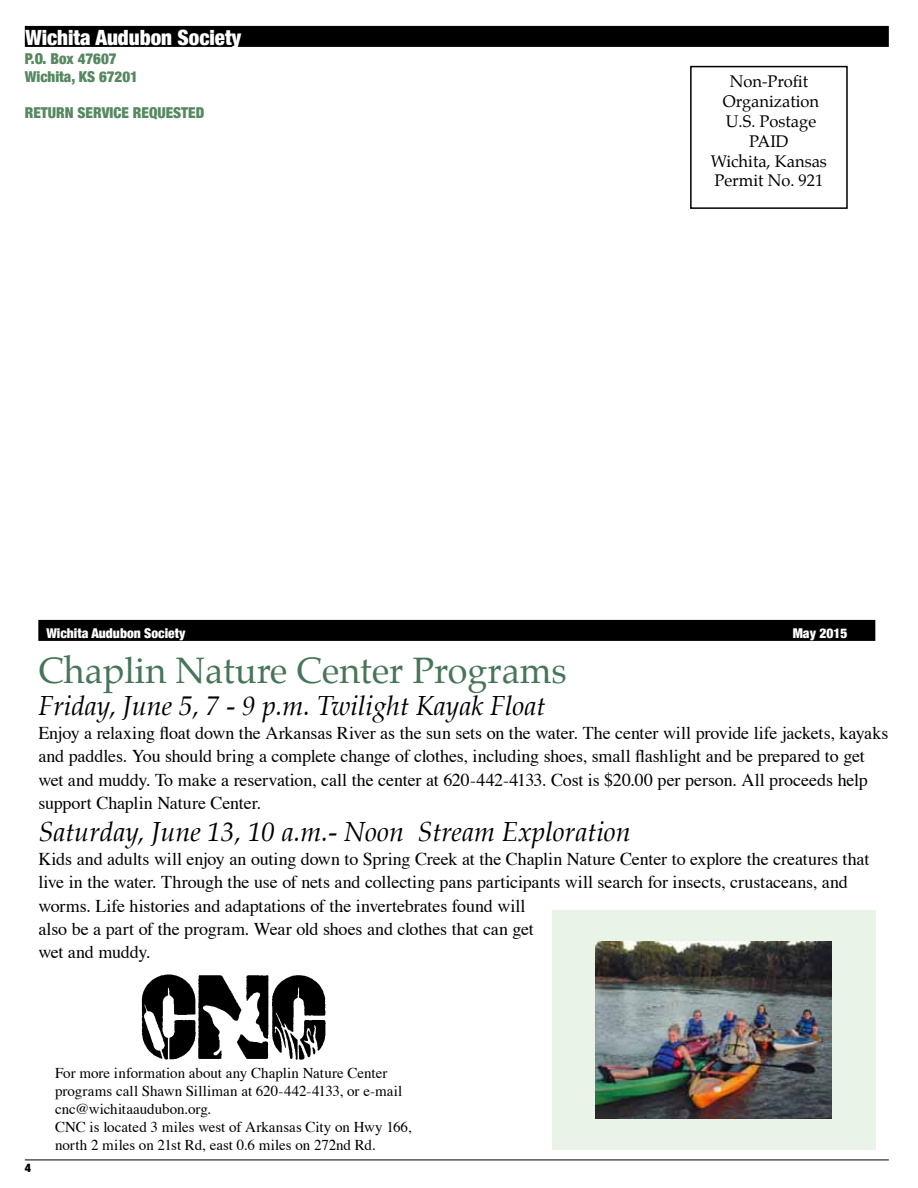
<style>
.page{position:relative;width:918px;height:1188px;background:#fff}
.page>*{position:absolute;margin:0;border:0;box-sizing:border-box;transform-origin:0 0}
.t1{font:36px "Palatino";color:#467558}
.t2{font:italic 27px "Palatino";color:#000}
.t3{font:900 condensed 21px "Helvetica Neue";color:#fff}
.t4{font:18px/23.4px "Times";letter-spacing:-.005em;color:#000}
.t5{font:16.5px/19.8px "Palatino";color:#000;text-align:center}
.t6{font:15px/18px "Times";color:#000}
.t7{font:900 condensed 15px/18px "Helvetica Neue";color:#568861}
.t8{font:900 condensed 13.5px "Helvetica Neue";color:#fff}
.t9{font:900 condensed 12px "Helvetica Neue";color:#000}
</style>
<div class="page">
<div style="left:38px;top:620px;width:837px;height:21px;background:#000"></div>
<div style="left:25px;top:26px;width:864px;height:21px;background:#000"></div>
<div style="left:690px;top:66px;width:158px;height:143px;border:2px solid #000"></div>
<img style="left:141px;top:974px;width:185px;height:86px">
<hr style="left:25px;top:1160px;width:864px;height:1px;background:#000">
<div style="left:552px;top:910px;width:323px;height:239px;background:#eaf3e7"></div>
<img style="left:595px;top:941px;width:236px;height:178px">
<p class="t3" style="left:25px;top:20px;width:217px">Wichita Audubon Society</p>
<p class="t7" style="left:25px;top:48px;width:115px">P.O. Box 47607<br>Wichita, KS 67201</p>
<p class="t7" style="left:25px;top:102px;width:181px">RETURN SERVICE REQUESTED</p>
<p class="t5" style="left:711px;top:72px;width:118px">Non-Profit<br>Organization<br>U.S. Postage<br>PAID<br>Wichita, Kansas<br>Permit No. 921</p>
<p class="t8" style="left:46px;top:622px;width:140px">Wichita Audubon Society</p>
<p class="t8" style="left:793px;top:622px;width:56px">May 2015</p>
<h1 class="t1" style="left:38px;top:641px;width:530px">Chaplin Nature Center Programs</h1>
<h2 class="t2" style="left:38px;top:683px;width:509px">Friday, June 5, 7 - 9 p.m. Twilight Kayak Float</h2>
<p class="t4" style="left:38px;top:722px;width:852px">Enjoy a relaxing float down the Arkansas River as the sun sets on the water. The center will provide life jackets, kayaks and paddles. You should bring a complete change of clothes, including shoes, small flashlight and be prepared to get wet and muddy. To make a reservation, call the center at 620-442-4133. Cost is $20.00 per person. All proceeds help support Chaplin Nature Center.</p>
<h2 class="t2" style="left:38px;top:809px;width:594px">Saturday, June 13, 10 a.m.- Noon Stream Exploration</h2>
<p class="t4" style="left:38px;top:848px;width:833px">Kids and adults will enjoy an outing down to Spring Creek at the Chaplin Nature Center to explore the creatures that live in the water. Through the use of nets and collecting pans participants will search for insects, crustaceans, and worms. Life histories and adaptations of the invertebrates found will<br>also be a part of the program. Wear old shoes and clothes that can get<br>wet and muddy.</p>
<p class="t9" style="left:25px;top:1158px;width:8px">4</p>
<p class="t6" style="left:55px;top:1065px;width:358px">For more information about any Chaplin Nature Center programs call Shawn Silliman at 620-442-4133, or e-mail cnc@wichitaaudubon.org.<br>CNC is located 3 miles west of Arkansas City on Hwy 166, north 2 miles on 21st Rd, east 0.6 miles on 272nd Rd.</p>
</div>
